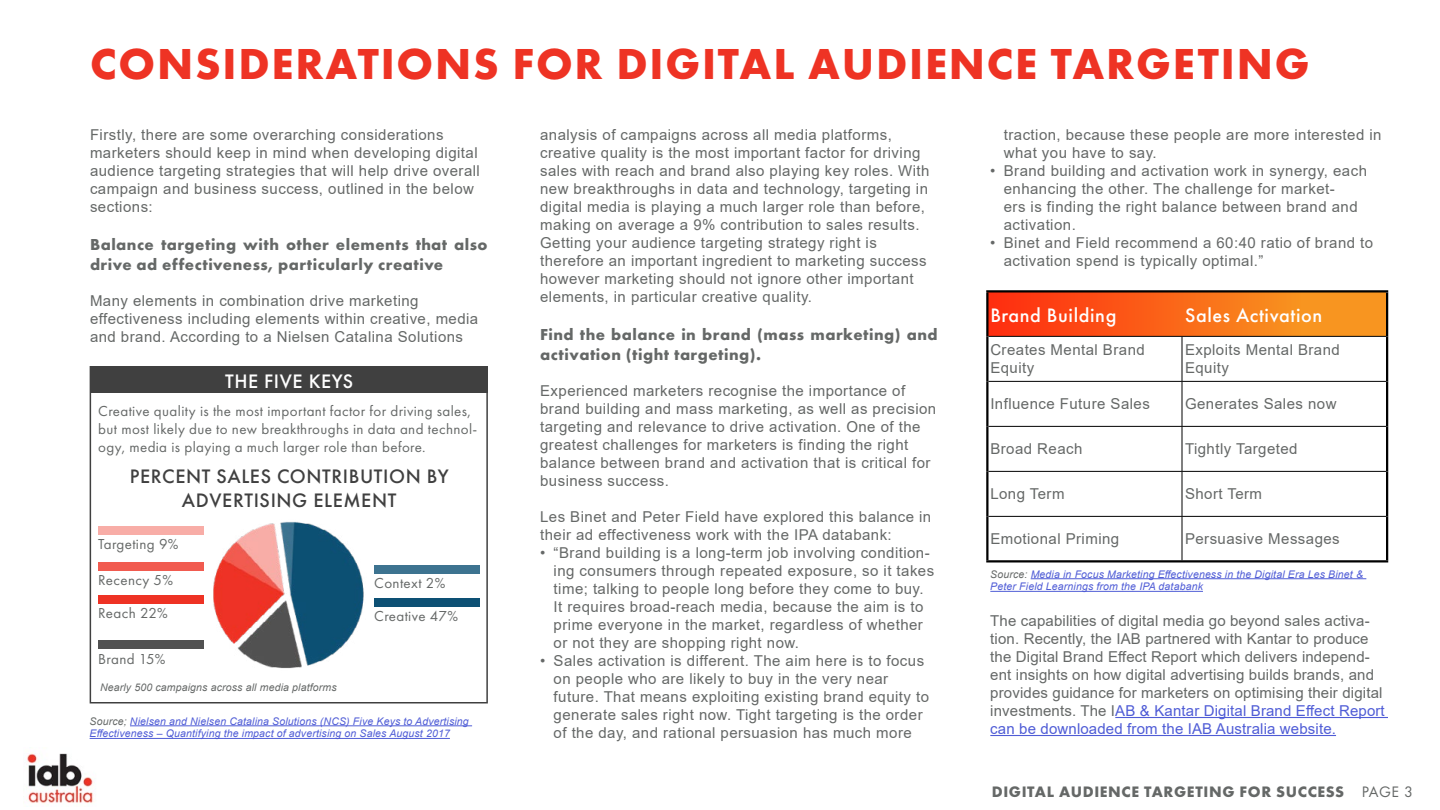
<style>
.page{position:relative;width:1440px;height:810px;background:#fff}
.page>*{position:absolute;margin:0;border:0;box-sizing:border-box;transform-origin:0 0}
.HEAD__red{font:700 45px "Futura PT";letter-spacing:.04em;color:#ee3324}
.Graph_head_grey{font:500 20.25px/24.3px "Futura PT";letter-spacing:.03em;color:#404040;text-align:center}
.Graph_Head_1{font:500 20.25px "Futura PT";letter-spacing:.03em;color:#fff}
.SubHead{font:700 16.5px/19.8px "Futura PT";letter-spacing:.03em;color:#656867}
.t1{font:700 15.75px "Futura PT";letter-spacing:.04em;color:#656867}
.Grey_body_Main{font:15px/18px "Arial";letter-spacing:.03em;color:#656867}
.Grey_body_Main-2{font:15px/18px "Arial";letter-spacing:.01em;color:#656867}
.Graph_body_20{font:15px/18px "Futura PT";letter-spacing:.025em;color:#656867}
.Source{font:italic 10.5px/12.6px "Arial";letter-spacing:.015em;color:#4f5cd6}
.Source-2{font:italic 10.5px "Arial";letter-spacing:.015em;color:#656867}
.s1{color:#656867}
.s2{color:#4f5cd6}
.s3{font-weight:400}
</style>
<div class="page">
<hr style="left:1115px;top:717px;width:273px;height:1px;background:#4f5cd6">
<hr style="left:990px;top:735px;width:346px;height:1px;background:#4f5cd6">
<div style="left:90px;top:366px;width:398px;height:338px;border:2px solid #404040"></div>
<div style="left:90px;top:366px;width:398px;height:27px;background:#404040"></div>
<img style="left:213px;top:522px;width:151px;height:147px">
<div style="left:98px;top:526px;width:106px;height:10px;background:#f8ada7"></div>
<div style="left:374px;top:565px;width:106px;height:9px;background:#3d7390"></div>
<div style="left:374px;top:598px;width:106px;height:10px;background:#0d5074"></div>
<div style="left:98px;top:562px;width:106px;height:10px;background:#f15b50"></div>
<div style="left:98px;top:596px;width:106px;height:8px;background:#ee3224"></div>
<div style="left:98px;top:640px;width:106px;height:10px;background:#515151"></div>
<hr style="left:130px;top:725px;width:342px;height:1px;background:#4f5cd6">
<hr style="left:90px;top:738px;width:360px;height:1px;background:#4f5cd6">
<div style="left:987px;top:291px;width:399px;height:45px;background:linear-gradient(to right,#fe2d10,#f7a622)"></div>
<hr style="left:988px;top:336px;width:194px;height:1px;background:#000">
<hr style="left:1182px;top:336px;width:204px;height:1px;background:#000">
<hr style="left:1182px;top:337px;width:1px;height:44px;background:#000">
<hr style="left:988px;top:381px;width:194px;height:1px;background:#000">
<hr style="left:1182px;top:381px;width:204px;height:1px;background:#000">
<hr style="left:1182px;top:382px;width:1px;height:44px;background:#000">
<hr style="left:988px;top:426px;width:194px;height:1px;background:#000">
<hr style="left:1182px;top:426px;width:204px;height:1px;background:#000">
<hr style="left:1182px;top:427px;width:1px;height:44px;background:#000">
<hr style="left:988px;top:471px;width:194px;height:1px;background:#000">
<hr style="left:1182px;top:471px;width:204px;height:1px;background:#000">
<hr style="left:1182px;top:472px;width:1px;height:44px;background:#000">
<hr style="left:988px;top:516px;width:194px;height:1px;background:#000">
<hr style="left:1182px;top:516px;width:204px;height:1px;background:#000">
<hr style="left:1182px;top:517px;width:1px;height:43px;background:#000">
<hr style="left:986px;top:290px;width:196px;height:2px;background:#000">
<hr style="left:986px;top:292px;width:2px;height:44px;background:#000">
<hr style="left:1182px;top:290px;width:206px;height:2px;background:#000">
<hr style="left:1386px;top:292px;width:2px;height:44px;background:#000">
<hr style="left:986px;top:336px;width:2px;height:45px;background:#000">
<hr style="left:1386px;top:336px;width:2px;height:45px;background:#000">
<hr style="left:986px;top:381px;width:2px;height:45px;background:#000">
<hr style="left:1386px;top:381px;width:2px;height:45px;background:#000">
<hr style="left:986px;top:426px;width:2px;height:45px;background:#000">
<hr style="left:1386px;top:426px;width:2px;height:45px;background:#000">
<hr style="left:986px;top:471px;width:2px;height:45px;background:#000">
<hr style="left:1386px;top:471px;width:2px;height:45px;background:#000">
<hr style="left:986px;top:516px;width:2px;height:44px;background:#000">
<hr style="left:1386px;top:516px;width:2px;height:44px;background:#000">
<hr style="left:986px;top:560px;width:196px;height:2px;background:#000">
<hr style="left:1182px;top:560px;width:206px;height:2px;background:#000">
<hr style="left:1031px;top:578px;width:335px;height:1px;background:#4f5cd6">
<hr style="left:990px;top:591px;width:213px;height:1px;background:#4f5cd6">
<img style="left:27px;top:753px;width:67px;height:51px">
<p class="HEAD__red" style="left:90px;top:35px;width:1221px">CONSIDERATIONS FOR DIGITAL AUDIENCE TARGETING</p>
<p class="Grey_body_Main" style="left:90px;top:126px;width:391px">Firstly, there are some overarching considerations marketers should keep in mind when developing digital audience targeting strategies that will help drive overall campaign and business success, outlined in the below sections:</p>
<p class="SubHead" style="left:90px;top:234px;width:399px">Balance targeting with other elements that also drive ad effectiveness, particularly creative</p>
<p class="Grey_body_Main" style="left:90px;top:291px;width:390px">Many elements in combination drive marketing effectiveness including elements within creative, media and brand. According to a Nielsen Catalina Solutions</p>
<p class="Graph_Head_1" style="left:225px;top:369px;width:130px">THE FIVE KEYS</p>
<p class="Graph_body_20" style="left:98px;top:402px;width:381px">Creative quality is the most important factor for driving sales, but most likely due to new breakthroughs in data and technol&shy;ogy, media is playing a much larger role than before.</p>
<p class="Graph_head_grey" style="left:130px;top:464px;width:320px">PERCENT SALES CONTRIBUTION BY<br>ADVERTISING ELEMENT</p>
<p class="Graph_body_20" style="left:98px;top:535px;width:82px">Targeting 9%</p>
<p class="Graph_body_20" style="left:98px;top:571px;width:76px">Recency 5%</p>
<p class="Graph_body_20" style="left:374px;top:574px;width:73px">Context 2%</p>
<p class="Graph_body_20" style="left:98px;top:604px;width:71px">Reach 22%</p>
<p class="Graph_body_20" style="left:374px;top:607px;width:85px">Creative 47%</p>
<p class="Graph_body_20" style="left:98px;top:650px;width:69px">Brand 15%</p>
<p class="Source-2" style="left:100px;top:680px;width:238px">Nearly 500 campaigns across all media platforms</p>
<p class="Source" style="left:90px;top:715px;width:381px"><span class="s1">Source;</span> Nielsen and Nielsen Catalina Solutions (NCS) Five Keys to Advertising<br>Effectiveness – Quantifying the impact of advertising on Sales August 2017</p>
<p class="Grey_body_Main" style="left:540px;top:126px;width:391px">analysis of campaigns across all media platforms, creative quality is the most important factor for driving sales with reach and brand also playing key roles. With new breakthroughs in data and technology, targeting in digital media is playing a much larger role than before, making on average a 9% contribution to sales results.<br>Getting your audience targeting strategy right is therefore an important ingredient to marketing success however marketing should not ignore other important elements, in particular creative quality.</p>
<p class="SubHead" style="left:540px;top:324px;width:399px">Find the balance in brand (mass marketing) and activation (tight targeting).</p>
<p class="Grey_body_Main" style="left:540px;top:381px;width:398px">Experienced marketers recognise the importance of brand building and mass marketing, as well as precision targeting and relevance to drive activation. One of the greatest challenges for marketers is finding the right balance between brand and activation that is critical for business success.</p>
<p class="Grey_body_Main" style="left:540px;top:507px;width:393px">Les Binet and Peter Field have explored this balance in their ad effectiveness work with the IPA databank:</p>
<p class="Grey_body_Main" style="left:554px;top:543px;width:382px;text-indent:-14px">• “Brand building is a long-term job involving condition&shy;ing consumers through repeated exposure, so it takes time; talking to people long before they come to buy.<br>It requires broad-reach media, because the aim is to prime everyone in the market, regardless of whether or not they are shopping right now.</p>
<p class="Grey_body_Main" style="left:554px;top:651px;width:377px;text-indent:-14px">• Sales activation is different. The aim here is to focus on people who are likely to buy in the very near future. That means exploiting existing brand equity to generate sales right now. Tight targeting is the order of the day, and rational persuasion has much more</p>
<p class="Grey_body_Main" style="left:1004px;top:126px;width:379px">traction, because these people are more interested in what you have to say.</p>
<p class="Grey_body_Main" style="left:1004px;top:162px;width:365px;text-indent:-14px">• Brand building and activation work in synergy, each enhancing the other. The challenge for market-<br>ers is finding the right balance between brand and activation.</p>
<p class="Grey_body_Main" style="left:1004px;top:234px;width:371px;text-indent:-14px">• Binet and Field recommend a 60:40 ratio of brand to activation spend is typically optimal.”</p>
<p class="Graph_Head_1" style="left:990px;top:303px;width:128px">Brand Building</p>
<p class="Graph_Head_1" style="left:1185px;top:303px;width:139px">Sales Activation</p>
<p class="Grey_body_Main" style="left:990px;top:341px;width:156px">Creates Mental Brand</p>
<p class="Grey_body_Main" style="left:990px;top:359px;width:45px">Equity</p>
<p class="Grey_body_Main" style="left:1185px;top:341px;width:156px">Exploits Mental Brand<br>Equity</p>
<p class="Grey_body_Main" style="left:990px;top:395px;width:161px">Influence Future Sales</p>
<p class="Grey_body_Main" style="left:1185px;top:395px;width:153px">Generates Sales now</p>
<p class="Grey_body_Main" style="left:990px;top:440px;width:94px">Broad Reach</p>
<p class="Grey_body_Main" style="left:1185px;top:440px;width:114px">Tightly Targeted</p>
<p class="Grey_body_Main" style="left:990px;top:485px;width:76px">Long Term</p>
<p class="Grey_body_Main" style="left:1185px;top:485px;width:79px">Short Term</p>
<p class="Grey_body_Main" style="left:990px;top:530px;width:130px">Emotional Priming</p>
<p class="Grey_body_Main" style="left:1185px;top:530px;width:156px">Persuasive Messages</p>
<p class="Source" style="left:990px;top:568px;width:374px"><span class="s1">Source:</span> Media in Focus Marketing Effectiveness in the Digital Era Les Binet &amp;<br>Peter Field Learnings from the IPA databank</p>
<p class="Grey_body_Main-2" style="left:990px;top:612px;width:396px">The capabilities of digital media go beyond sales activa&shy;tion. Recently, the IAB partnered with Kantar to produce the Digital Brand Effect Report which delivers independ&shy;ent insights on how digital advertising builds brands, and provides guidance for marketers on optimising their digital investments. The I<span class="s2">AB &amp; Kantar Digital Brand Effect Report can be downloaded from the IAB Australia website.</span></p>
<p class="t1" style="left:992px;top:782px;width:423px">DIGITAL AUDIENCE TARGETING FOR SUCCESS <span class="s3">PAGE 3</span></p>
</div>
